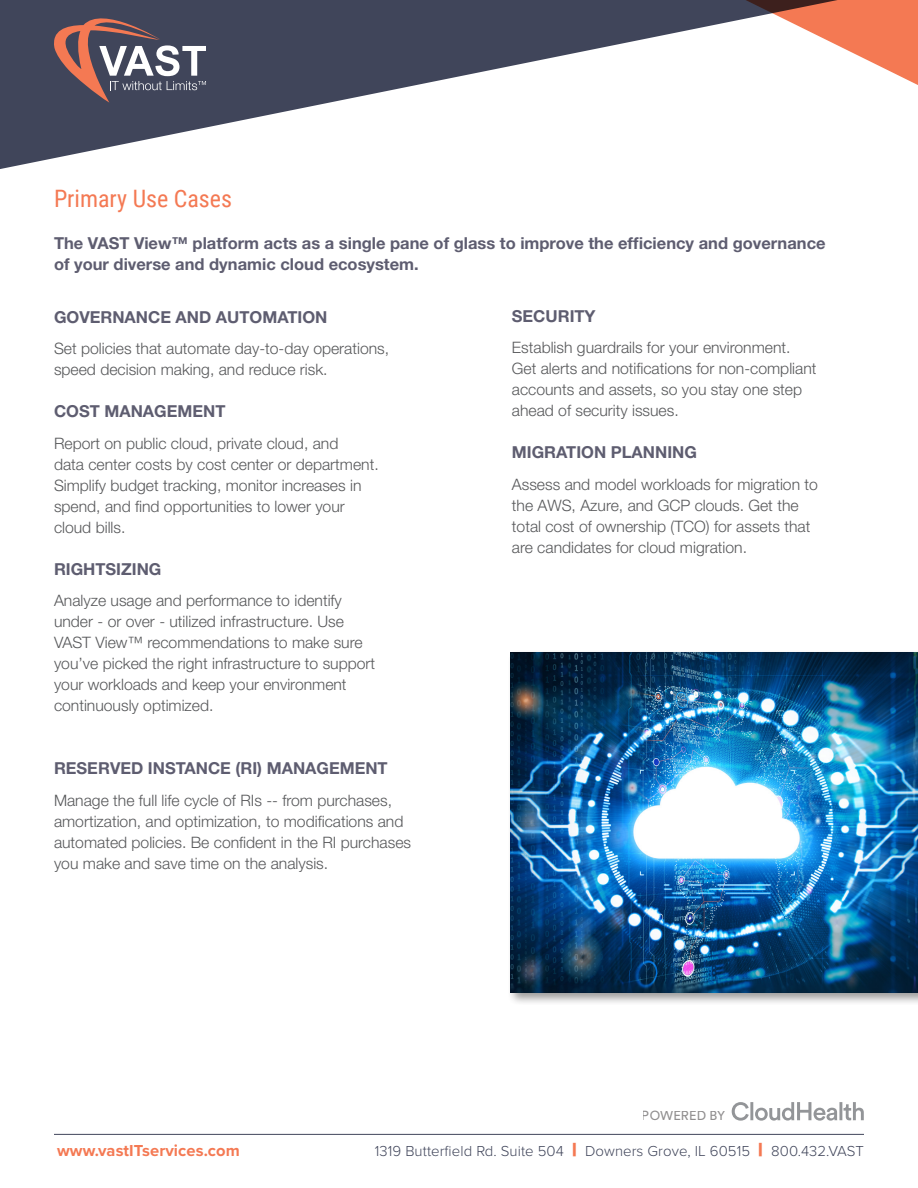
<style>
.page{position:relative;width:918px;height:1188px;background:#fff}
.page>*{position:absolute;margin:0;border:0;box-sizing:border-box;transform-origin:0 0}
.t1{font:24px "Roboto Condensed";color:#f47953}
.t2{font:700 16.5px "Helvetica Neue";color:#5e5d70}
.t3{font:700 16.5px "Proxima Nova";letter-spacing:.005em;color:#f47953}
.t4{font:300 15.75px/21px "Helvetica Neue";color:#57585a}
.t5{font:300 15px "Proxima Nova";letter-spacing:.005em;color:#40455a}
.t6{font:13.05px "Circular Std";color:#231f20}
.s1{font-family:"Helvetica Neue";font-weight:900;font-size:18px;color:#f47953}
</style>
<div class="page">
<hr style="left:54px;top:1134px;width:810px;height:1px;background:#40455a">
<svg style="left:732px;top:1102px;width:132px;height:19px"></svg>
<svg style="left:0;top:0;width:718px;height:169px;fill:#40455a"></svg>
<svg style="left:718px;top:0;width:200px;height:85px"></svg>
<svg style="left:51px;top:4px;width:155px;height:99px;background:#6a5e6a"></svg>
<div style="left:507px;top:649px;width:411px;height:356px;background:#231f20;opacity:.45"></div>
<img style="left:511px;top:652px;width:407px;height:340px">
<p class="t1" style="left:54px;top:182px;width:180px">Primary Use Cases</p>
<p class="t2" style="left:54px;top:233px;width:773px">The VAST View™ platform acts as a single pane of glass to improve the efficiency and governance</p>
<p class="t2" style="left:54px;top:254px;width:366px">of your diverse and dynamic cloud ecosystem.</p>
<p class="t2" style="left:54px;top:306px;width:275px">GOVERNANCE AND AUTOMATION</p>
<p class="t4" style="left:54px;top:338px;width:337px">Set policies that automate day-to-day operations, speed decision making, and reduce risk.</p>
<p class="t2" style="left:54px;top:401px;width:173px">COST MANAGEMENT</p>
<p class="t4" style="left:54px;top:432px;width:286px">Report on public cloud, private cloud, and</p>
<p class="t4" style="left:54px;top:453px;width:326px">data center costs by cost center or department.</p>
<p class="t4" style="left:54px;top:474px;width:309px">Simplify budget tracking, monitor increases in</p>
<p class="t4" style="left:54px;top:495px;width:292px">spend, and find opportunities to lower your</p>
<p class="t4" style="left:54px;top:516px;width:73px">cloud bills.</p>
<p class="t2" style="left:54px;top:558px;width:109px">RIGHTSIZING</p>
<p class="t4" style="left:54px;top:590px;width:289px">Analyze usage and performance to identify</p>
<p class="t4" style="left:54px;top:611px;width:291px">under - or over - utilized infrastructure. Use</p>
<p class="t4" style="left:54px;top:632px;width:310px">VAST View™ recommendations to make sure</p>
<p class="t4" style="left:54px;top:653px;width:323px">you’ve picked the right infrastructure to support</p>
<p class="t4" style="left:54px;top:674px;width:294px">your workloads and keep your environment continuously optimized.</p>
<p class="t2" style="left:512px;top:306px;width:85px">SECURITY</p>
<p class="t4" style="left:512px;top:337px;width:280px">Establish guardrails for your environment.</p>
<p class="t4" style="left:512px;top:358px;width:306px">Get alerts and notifications for non-compliant accounts and assets, so you stay one step</p>
<p class="t4" style="left:512px;top:400px;width:168px">ahead of security issues.</p>
<p class="t2" style="left:512px;top:442px;width:187px">MIGRATION PLANNING</p>
<p class="t4" style="left:512px;top:473px;width:308px">Assess and model workloads for migration to</p>
<p class="t4" style="left:512px;top:494px;width:288px">the AWS, Azure, and GCP clouds. Get the</p>
<p class="t4" style="left:512px;top:515px;width:300px">total cost of ownership (TCO) for assets that</p>
<p class="t4" style="left:512px;top:536px;width:237px">are candidates for cloud migration.</p>
<p class="t2" style="left:54px;top:758px;width:335px">RESERVED INSTANCE (RI) MANAGEMENT</p>
<p class="t4" style="left:54px;top:789px;width:359px">Manage the full life cycle of RIs -- from purchases, amortization, and optimization, to modifications and automated policies. Be confident in the RI purchases you make and save time on the analysis.</p>
<p class="t6" style="left:642px;top:1108px;width:85px">POWERED BY</p>
<p class="t3" style="left:57px;top:1138px;width:184px">www.vastITservices.com</p>
<p class="t5" style="left:375px;top:1140px;width:491px">1319 Butterfield Rd. Suite 504 <span class="s1">|</span> Downers Grove, IL 60515 <span class="s1">|</span> 800.432.VAST</p>
</div>
